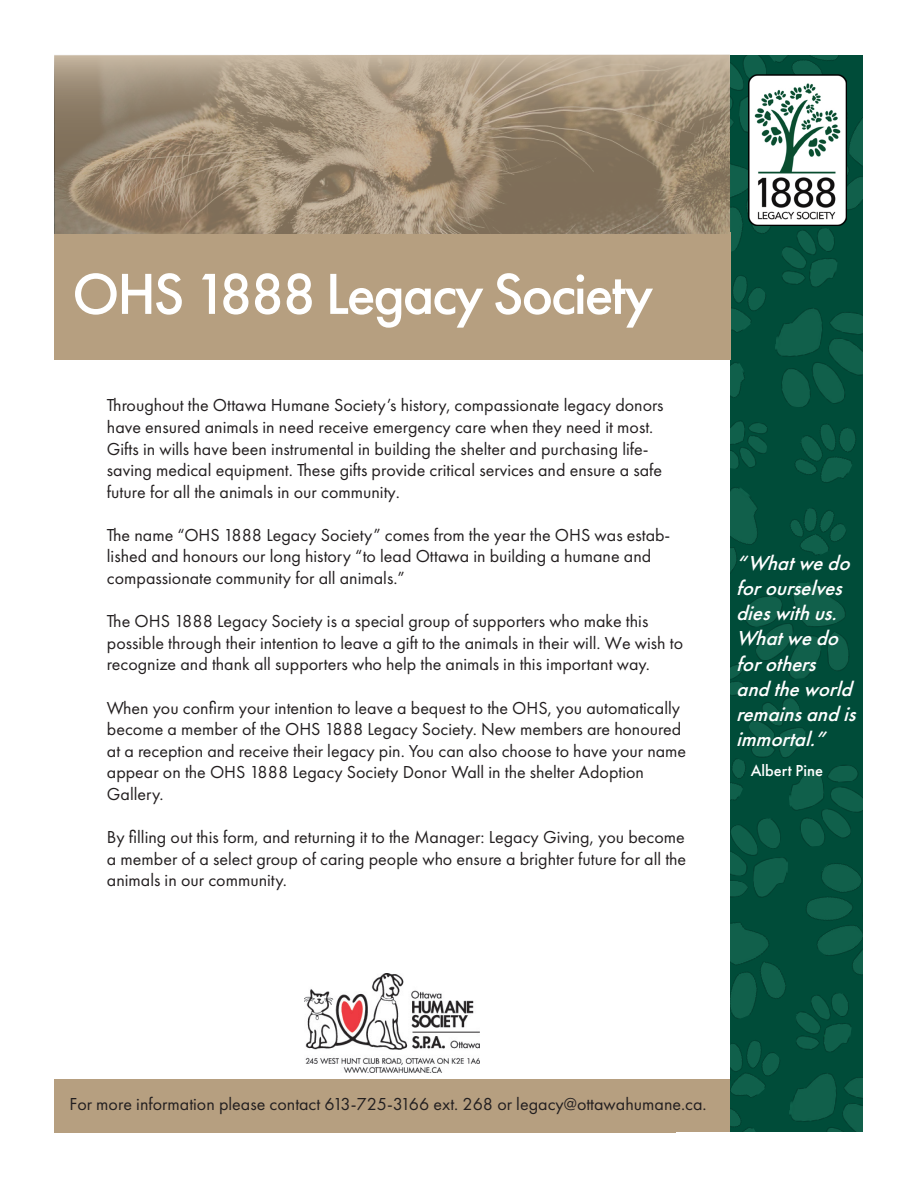
<style>
.page{position:relative;width:918px;height:1188px;background:#fff}
.page>*{position:absolute;margin:0;border:0;box-sizing:border-box;transform-origin:0 0}
.t1{font:500 60px "Futura PT";letter-spacing:-.04em;color:#fff}
.t2{font:italic 500 21px/25.2px "Futura PT";color:#fff}
.t3{font:18px/21.6px "Futura PT";color:#231f20}
.t4{font:500 16.5px "Futura PT";color:#fff}
</style>
<div class="page">
<div style="left:730px;top:55px;width:133px;height:1078px;background:#004c39"></div>
<img style="left:775px;top:55px;width:63px;height:19px">
<img style="left:730px;top:55px;width:45px;height:85px">
<img style="left:847px;top:113px;width:16px;height:96px">
<img style="left:730px;top:140px;width:46px;height:121px">
<img style="left:776px;top:225px;width:66px;height:61px">
<img style="left:730px;top:261px;width:35px;height:74px">
<img style="left:775px;top:308px;width:88px;height:99px">
<img style="left:730px;top:335px;width:14px;height:63px">
<img style="left:795px;top:424px;width:61px;height:59px">
<img style="left:730px;top:422px;width:37px;height:30px">
<img style="left:791px;top:508px;width:55px;height:47px">
<img style="left:730px;top:452px;width:35px;height:120px">
<img style="left:744px;top:582px;width:104px;height:97px">
<img style="left:730px;top:648px;width:17px;height:48px">
<img style="left:749px;top:698px;width:56px;height:60px">
<img style="left:786px;top:753px;width:77px;height:93px">
<img style="left:730px;top:747px;width:23px;height:53px">
<img style="left:730px;top:817px;width:59px;height:80px">
<img style="left:782px;top:846px;width:81px;height:128px">
<img style="left:730px;top:905px;width:74px;height:113px">
<img style="left:790px;top:987px;width:61px;height:65px">
<img style="left:730px;top:1041px;width:49px;height:57px">
<img style="left:789px;top:1073px;width:74px;height:59px">
<img style="left:730px;top:1109px;width:25px;height:23px">
<img style="left:749px;top:74px;width:98px;height:151px">
<div style="left:54px;top:233px;width:676px;height:127px;background:#b69f80"></div>
<div style="left:55px;top:1079px;width:675px;height:53px;background:#b69f80"></div>
<img style="left:304px;top:973px;width:175px;height:99px">
<div style="left:677px;top:1132px;width:227px;height:54px;background:#fff"></div>
<svg style="left:54px;top:55px;width:676px;height:179px;background:#a08f77"></svg>
<h1 class="t1" style="left:72px;top:258px;width:583px">OHS 1888 Legacy Society</h1>
<p class="t3" style="left:107px;top:394px;width:558px">Throughout the Ottawa Humane Society’s history, compassionate legacy donors have ensured animals in need receive emergency care when they need it most.<br>Gifts in wills have been instrumental in building the shelter and purchasing life&shy;saving medical equipment. These gifts provide critical services and ensure a safe future for all the animals in our community.</p>
<p class="t3" style="left:107px;top:524px;width:565px">The name “OHS 1888 Legacy Society” comes from the year the OHS was estab&shy;lished and honours our long history “to lead Ottawa in building a humane and compassionate community for all animals.”</p>
<p class="t3" style="left:107px;top:610px;width:578px">The OHS 1888 Legacy Society is a special group of supporters who make this possible through their intention to leave a gift to the animals in their will. We wish to recognize and thank all supporters who help the animals in this important way.</p>
<p class="t3" style="left:107px;top:697px;width:581px">When you confrm your intention to leave a bequest to the OHS, you automatically become a member of the OHS 1888 Legacy Society. New members are honoured at a reception and receive their legacy pin. You can also choose to have your name appear on the OHS 1888 Legacy Society Donor Wall in the shelter Adoption Gallery.</p>
<p class="t3" style="left:107px;top:826px;width:581px;text-align:justify">By flling out this form, and returning it to the Manager: Legacy Giving, you become a member of a select group of caring people who ensure a brighter future for all the animals in our community.</p>
<p class="t2" style="left:736px;top:550px;width:128px">“Whatwedo forourselves dieswithus.<br>Whatwedo forothers andtheworld remainsandis immortal.”</p>
<p class="t4" style="left:751px;top:761px;width:74px">Albert Pine</p>
<p class="t3" style="left:70px;top:1093px;width:639px">For more information please contact 613-725-3166 ext. 268 or legacy@ottawahumane.ca.</p>
</div>
